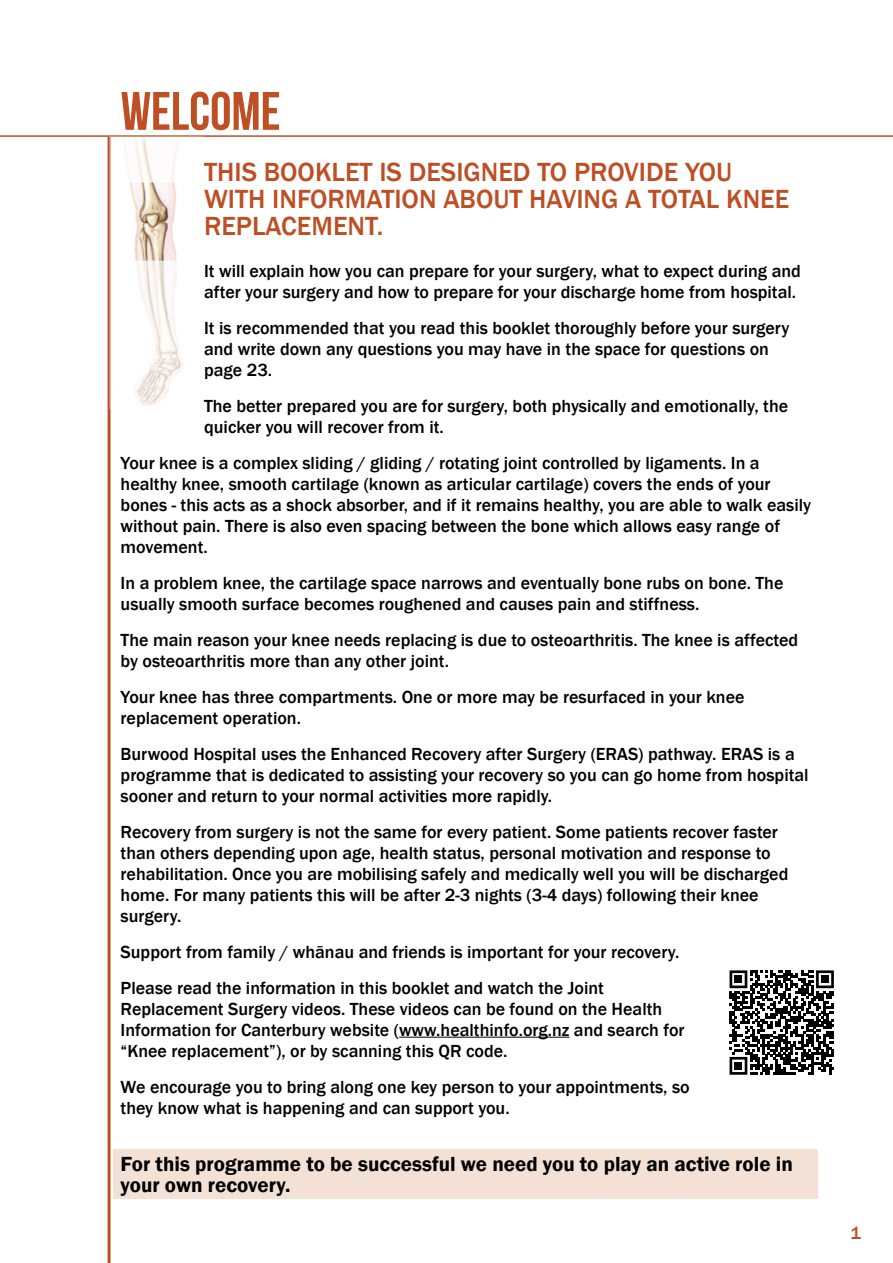
<style>
.page{position:relative;width:893px;height:1263px;background:#fff}
.page>*{position:absolute;margin:0;border:0;box-sizing:border-box;transform-origin:0 0}
.t1{font:54px "Bebas Neue";color:#be4f24}
.t2{font:500 27px/27px "Franklin Gothic";color:#be4f24}
.t3{font:600 21px/21px "Franklin Gothic";color:#000}
.t4{font:500 18px/21px "Franklin Gothic";color:#000}
.t5{font:500 18px "Franklin Gothic";color:#be4f24}
</style>
<div class="page">
<div style="left:113px;top:1149px;width:704px;height:49px;background:#f4e1d6"></div>
<hr style="left:399px;top:1037px;width:170px;height:1px;background:#000">
<hr style="left:108px;top:137px;width:3px;height:1126px;background:#be4f24">
<hr style="left:0;top:135px;width:893px;height:2px;background:#be4f24">
<img style="left:109px;top:137px;width:74px;height:271px">
<svg style="left:729px;top:970px;width:105px;height:105px"></svg>
<div style="left:735px;top:975px;width:7px;height:8px;background:#000"></div>
<div style="left:821px;top:975px;width:8px;height:8px;background:#000"></div>
<div style="left:735px;top:1062px;width:7px;height:8px;background:#000"></div>
<h1 class="t1" style="left:121px;top:82px;width:161px">WELCOME</h1>
<h2 class="t2" style="left:204px;top:158px;width:587px">THIS BOOKLET IS DESIGNED TO PROVIDE YOU<br>WITH INFORMATION ABOUT HAVING A TOTAL KNEE<br>REPLACEMENT.</h2>
<p class="t4" style="left:204px;top:260px;width:598px">It will explain how you can prepare for your surgery, what to expect during and after your surgery and how to prepare for your discharge home from hospital.</p>
<p class="t4" style="left:204px;top:317px;width:587px">It is recommended that you read this booklet thoroughly before your surgery and write down any questions you may have in the space for questions on page 23.</p>
<p class="t4" style="left:204px;top:395px;width:586px">The better prepared you are for surgery, both physically and emotionally, the quicker you will recover from it.</p>
<p class="t4" style="left:121px;top:452px;width:692px">Your knee is a complex sliding / gliding / rotating joint controlled by ligaments. In a healthy knee, smooth cartilage (known as articular cartilage) covers the ends of your bones - this acts as a shock absorber, and if it remains healthy, you are able to walk easily without pain. There is also even spacing between the bone which allows easy range of movement.</p>
<p class="t4" style="left:121px;top:572px;width:664px">In a problem knee, the cartilage space narrows and eventually bone rubs on bone. The usually smooth surface becomes roughened and causes pain and stiffness.</p>
<p class="t4" style="left:121px;top:629px;width:679px">The main reason your knee needs replacing is due to osteoarthritis. The knee is affected by osteoarthritis more than any other joint.</p>
<p class="t4" style="left:121px;top:686px;width:625px">Your knee has three compartments. One or more may be resurfaced in your knee replacement operation.</p>
<p class="t4" style="left:121px;top:743px;width:689px">Burwood Hospital uses the Enhanced Recovery after Surgery (ERAS) pathway. ERAS is a programme that is dedicated to assisting your recovery so you can go home from hospital sooner and return to your normal activities more rapidly.</p>
<p class="t4" style="left:121px;top:821px;width:669px">Recovery from surgery is not the same for every patient. Some patients recover faster than others depending upon age, health status, personal motivation and response to rehabilitation. Once you are mobilising safely and medically well you will be discharged home. For many patients this will be after 2-3 nights (3-4 days) following their knee surgery.</p>
<p class="t4" style="left:121px;top:934px;width:560px;line-height:36px">Support from family / whānau and friends is important for your recovery.<br>Please read the information in this booklet and watch the Joint</p>
<p class="t4" style="left:121px;top:998px;width:565px">Replacement Surgery videos. These videos can be found on the Health<br>Information for Canterbury website (www.healthinfo.org.nz and search for “Knee replacement”), or by scanning this QR code.</p>
<p class="t4" style="left:121px;top:1077px;width:571px">We encourage you to bring along one key person to your appointments, so they know what is happening and can support you.</p>
<p class="t3" style="left:121px;top:1153px;width:674px">For this programme to be successful we need you to play an active role in your own recovery.</p>
<p class="t5" style="left:850px;top:1222px;width:12px">1</p>
</div>
